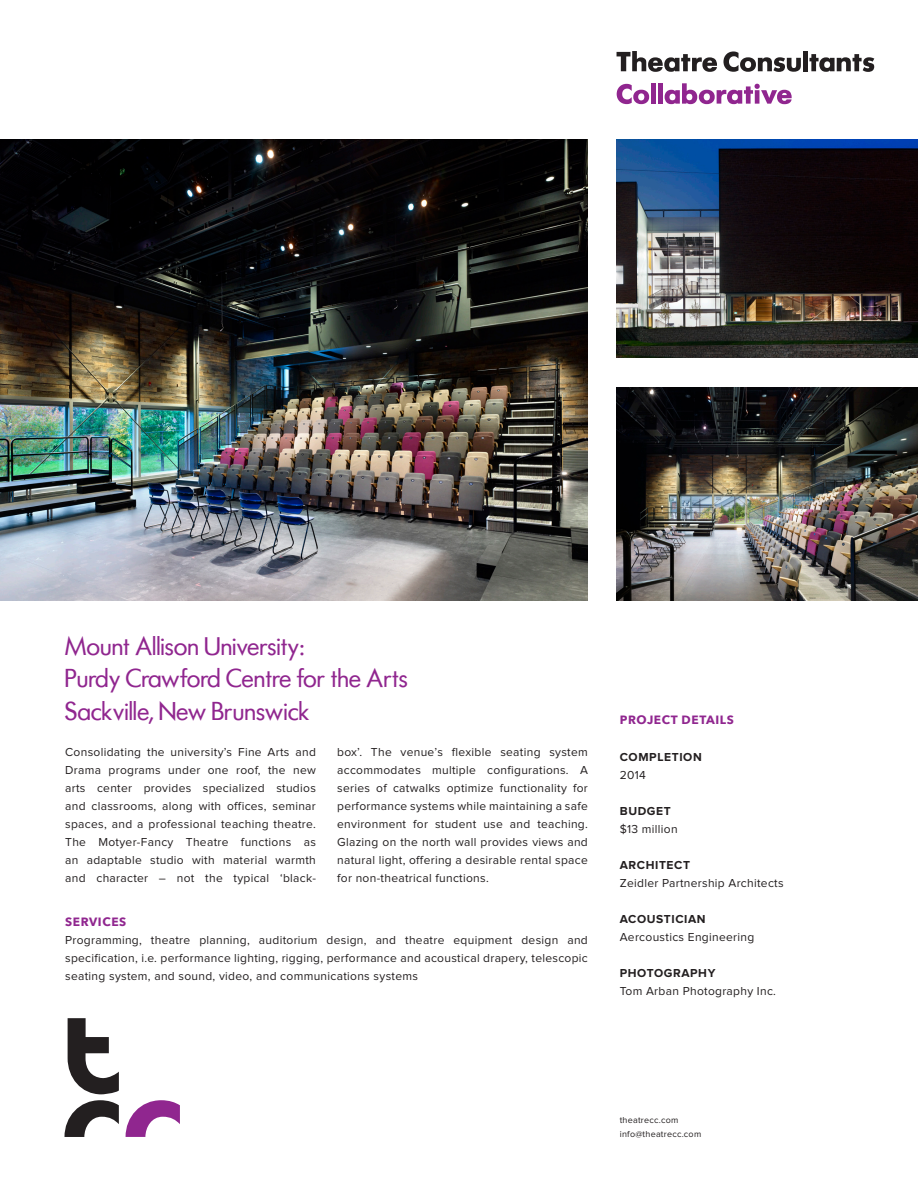
<style>
.page{position:relative;width:918px;height:1188px;background:#fff}
.page>*{position:absolute;margin:0;border:0;box-sizing:border-box;transform-origin:0 0}
.Purple_Subheadline{font:27px "Sh Futura";letter-spacing:.025em;color:#90268f}
.Body_Copy{font:12px/18px "Proxima Nova";letter-spacing:.025em;color:#231f20;text-align:justify}
.Body_Copy_Headline{font:700 12px "Proxima Nova";letter-spacing:.05em;color:#231f20}
.Purple_Body_Headline{font:700 12px "Avenir Next";letter-spacing:.05em;color:#90268f}
.Body_Copy-2{font:700 12px "Avenir Next";letter-spacing:.05em;color:#90268f}
.Body_Copy-3{font:9px "Proxima Nova";letter-spacing:.025em;color:#231f20}
</style>
<div class="page">
<svg style="left:617px;top:51px;width:100px;height:21px"></svg>
<svg style="left:723px;top:51px;width:78px;height:21px"></svg>
<div style="left:803px;top:51px;width:5px;height:20px;background:#231f20"></div>
<svg style="left:809px;top:54px;width:65px;height:18px"></svg>
<svg style="left:617px;top:84px;width:32px;height:20px"></svg>
<div style="left:651px;top:83px;width:5px;height:21px;background:#90268f"></div>
<div style="left:658px;top:83px;width:5px;height:21px;background:#90268f"></div>
<svg style="left:665px;top:83px;width:127px;height:21px"></svg>
<img style="left:0;top:139px;width:587px;height:462px">
<img style="left:617px;top:388px;width:301px;height:213px">
<img style="left:617px;top:139px;width:301px;height:218px">
<svg style="left:68px;top:1018px;width:51px;height:76px"></svg>
<svg style="left:64px;top:1100px;width:55px;height:37px"></svg>
<svg style="left:126px;top:1100px;width:54px;height:37px"></svg>
<p class="Purple_Subheadline" style="left:65px;top:632px;width:241px">Mount Allison University:</p>
<p class="Purple_Subheadline" style="left:65px;top:665px;width:344px">Purdy Crawford Centre for the Arts</p>
<p class="Purple_Subheadline" style="left:65px;top:697px;width:245px">Sackville, New Brunswick</p>
<p class="Body_Copy" style="left:65px;top:743px;width:252px">Consolidating the university’s Fine Arts and Drama programs under one roof, the new arts center provides specialized studios and classrooms, along with offices, seminar spaces, and a professional teaching theatre.<br>The Motyer-Fancy Theatre functions as an adaptable studio with material warmth and character – not the typical ‘black-</p>
<p class="Body_Copy" style="left:337px;top:743px;width:252px">box’. The venue’s flexible seating system accommodates multiple configurations. A series of catwalks optimize functionality for performance systems while maintaining a safe environment for student use and teaching.<br>Glazing on the north wall provides views and natural light, offering a desirable rental space for non-theatrical functions.</p>
<p class="Body_Copy-2" style="left:65px;top:912px;width:63px">SERVICES</p>
<p class="Body_Copy" style="left:65px;top:932px;width:524px">Programming, theatre planning, auditorium design, and theatre equipment design and specification, i.e. performance lighting, rigging, performance and acoustical drapery, telescopic seating system, and sound, video, and communications systems</p>
<p class="Purple_Body_Headline" style="left:620px;top:709px;width:116px">PROJECT DETAILS</p>
<p class="Body_Copy_Headline" style="left:620px;top:752px;width:83px">COMPLETION</p>
<p class="Body_Copy" style="left:620px;top:767px;width:28px">2014</p>
<p class="Body_Copy_Headline" style="left:620px;top:806px;width:52px">BUDGET</p>
<p class="Body_Copy" style="left:620px;top:821px;width:59px">$13 million</p>
<p class="Body_Copy_Headline" style="left:620px;top:860px;width:72px">ARCHITECT</p>
<p class="Body_Copy" style="left:620px;top:875px;width:165px">Zeidler Partnership Architects</p>
<p class="Body_Copy_Headline" style="left:620px;top:914px;width:87px">ACOUSTICIAN</p>
<p class="Body_Copy" style="left:620px;top:929px;width:136px">Aercoustics Engineering</p>
<p class="Body_Copy_Headline" style="left:620px;top:968px;width:97px">PHOTOGRAPHY</p>
<p class="Body_Copy" style="left:620px;top:983px;width:158px">Tom Arban Photography Inc.</p>
<p class="Body_Copy-3" style="left:620px;top:1116px;width:60px">theatrecc.com</p>
<p class="Body_Copy-3" style="left:620px;top:1130px;width:83px">info@theatrecc.com</p>
</div>
